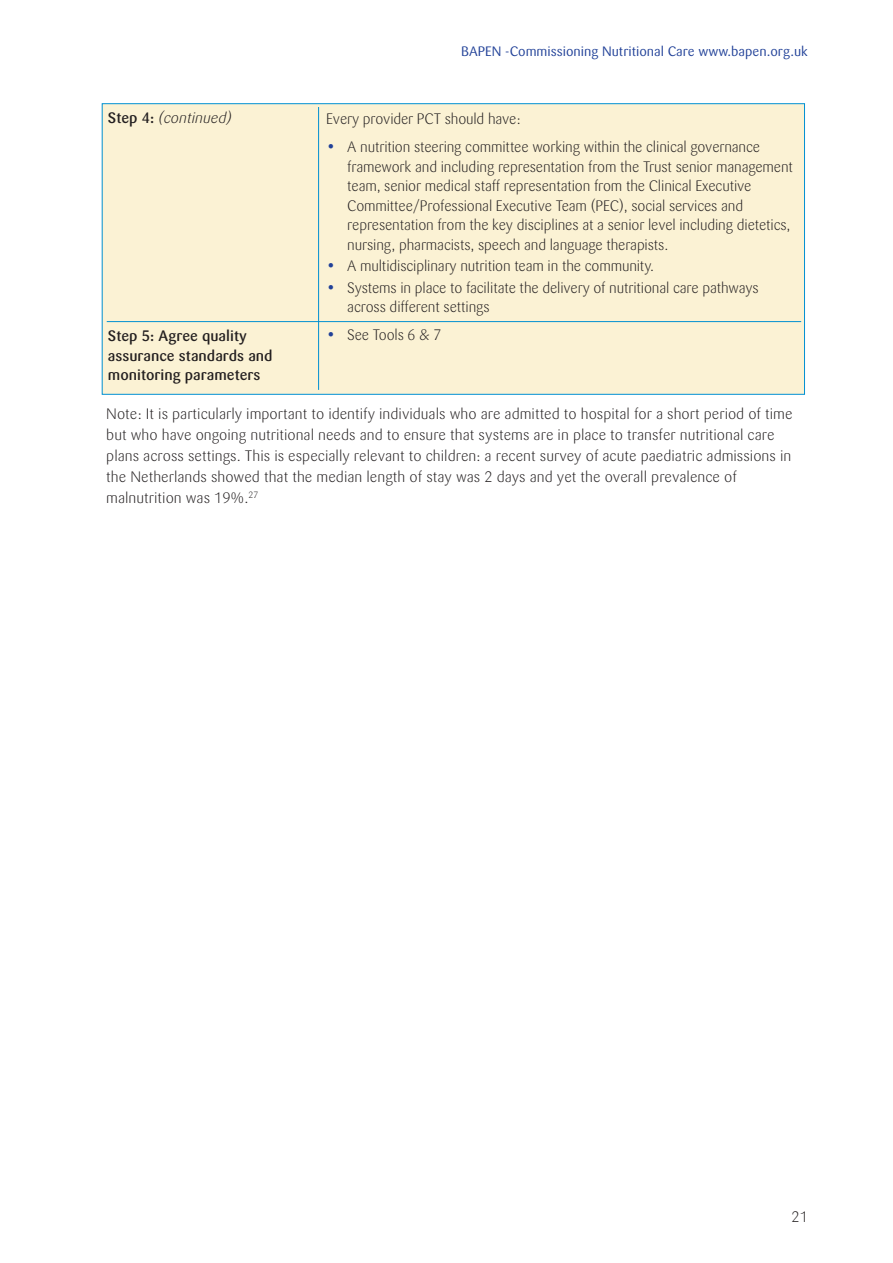
<style>
.page{position:relative;width:893px;height:1263px;background:#fff}
.page>*{position:absolute;margin:0;border:0;box-sizing:border-box;transform-origin:0 0}
.t1{font:300 15px/19.5px "Sari";letter-spacing:-.01em;color:#231f20}
.t2{font:500 15px/19.5px "Sari";color:#231f20}
.t3{font:italic 300 15px "Sari";color:#231f20}
.t4{font:15px "Sari Light Caps";color:#231f20}
.t5{font:13.5px "Sari";color:#214198}
.s1{font-weight:500;font-style:normal}
.s2{font-family:"Sari Medium Caps";font-weight:400;font-style:normal}
.s3{font-family:"Sari Medium Caps";font-weight:400}
.s4{font-family:"Sari Medium Caps";font-weight:400;font-size:18px;color:#214198}
.s5{font-family:"Sari Light Caps";font-weight:400}
</style>
<div class="page">
<div style="left:103px;top:104px;width:701px;height:290px;background:#fbf2d4"></div>
<hr style="left:107px;top:321px;width:694px;height:1px;background:#0090d1">
<hr style="left:318px;top:107px;width:1px;height:283px;background:#0090d1">
<p class="t3" style="left:108px;top:112px;width:125px"><span class="s1">Step</span> <span class="s2">4</span><span class="s1">:</span> (continued)</p>
<p class="t2" style="left:108px;top:328px;width:166px">Step <span class="s3">5</span>: Agree quality assurance standards and monitoring parameters</p>
<p class="t5" style="left:461px;top:46px;width:348px">BAPEN -Commissioning Nutritional Care www.bapen.org.uk</p>
<p class="t1" style="left:326px;top:111px;width:196px">Every provider PCT should have:</p>
<p class="t1" style="left:347px;top:139px;width:447px;text-indent:-21px"><span class="s4">•</span> A nutrition steering committee working within the clinical governance framework and including representation from the Trust senior management team, senior medical staff representation from the Clinical Executive Committee/Professional Executive Team (PEC), social services and representation from the key disciplines at a senior level including dietetics, nursing, pharmacists, speech and language therapists.</p>
<p class="t1" style="left:326px;top:258px;width:329px"><span class="s4">•</span> A multidisciplinary nutrition team in the community.</p>
<p class="t1" style="left:347px;top:280px;width:413px;text-indent:-21px"><span class="s4">•</span> Systems in place to facilitate the delivery of nutritional care pathways across different settings</p>
<p class="t1" style="left:326px;top:327px;width:117px"><span class="s4">•</span> See Tools <span class="s5">6</span> &amp; <span class="s5">7</span></p>
<p class="t1" style="left:106px;top:404px;width:688px;line-height:21px">Note: It is particularly important to identify individuals who are admitted to hospital for a short period of time but who have ongoing nutritional needs and to ensure that systems are in place to transfer nutritional care plans across settings. This is especially relevant to children: a recent survey of acute paediatric admissions in the Netherlands showed that the median length of stay was <span class="s5">2</span> days and yet the overall prevalence of malnutrition was <span class="s5">19%.</span><sup>27</sup></p>
<p class="t4" style="left:792px;top:1212px;width:18px">21</p>
</div>
